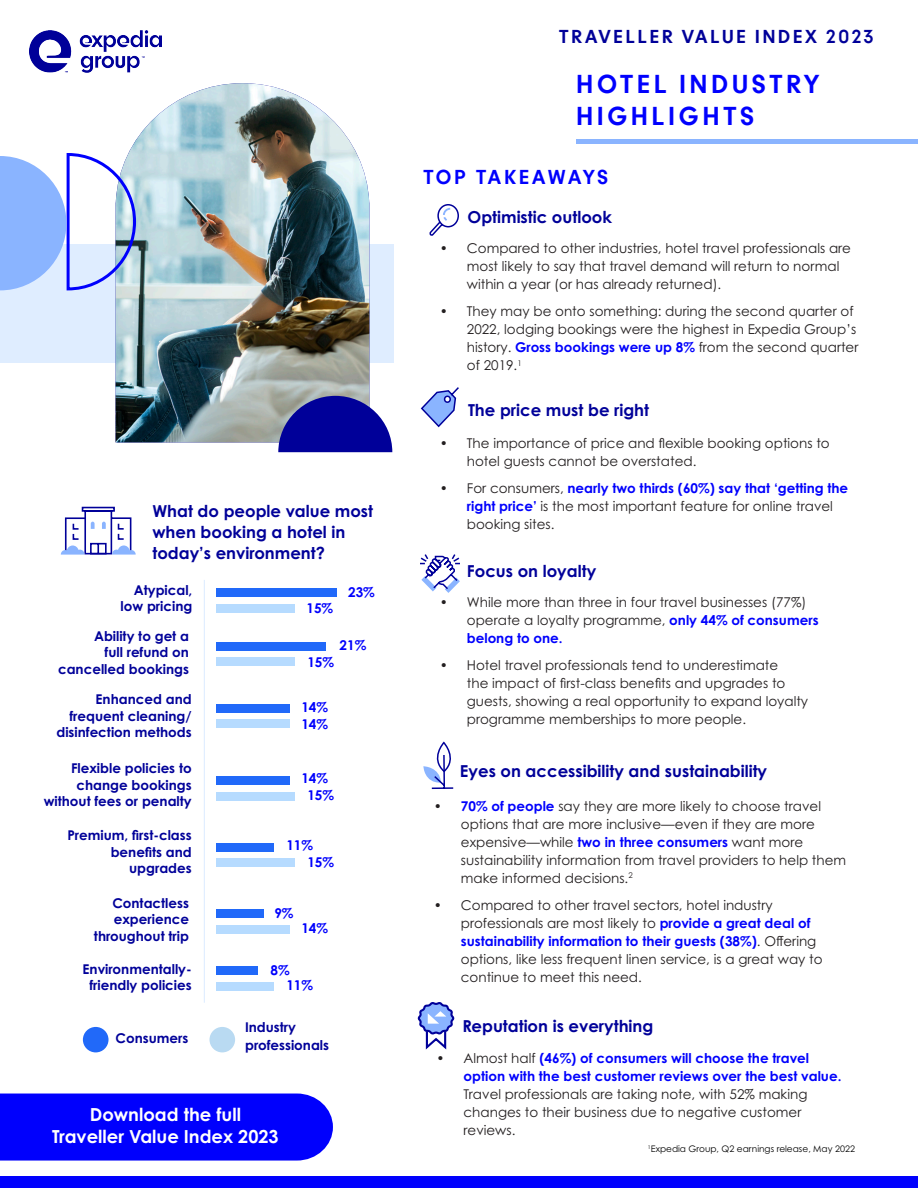
<style>
.page{position:relative;width:918px;height:1188px;background:#fff}
.page>*{position:absolute;margin:0;border:0;box-sizing:border-box;transform-origin:0 0}
.t1{font:700 27px/32.4px "Expedia Group Primary";letter-spacing:.15em;color:#0000fd}
.t2{font:700 21px "Expedia Group Primary";letter-spacing:.115em;color:#0000fd}
.t3{font:700 19.5px "Expedia Group Primary";letter-spacing:.15em;color:#009}
.t4{font:700 18px/21.6px "Century Gothic Pro";color:#fff;text-align:center}
.t5{font:700 16.5px/21px "Century Gothic Pro";color:#009}
.t6{font:13.5px/18px "Century Gothic Pro";color:#231f20}
.t7{font:700 13.5px/16.5px "Century Gothic Pro";color:#009;text-align:right}
.t8{font:700 13.5px "Century Gothic Pro";color:#0000fd}
.t9{font:9px "Century Gothic Pro";color:#000}
.s1{font-weight:700}
.s2{font-weight:700;color:#0000fd}
</style>
<div class="page">
<div style="left:0;top:1176px;width:918px;height:12px;background:#0000fd"></div>
<hr style="left:204px;top:580px;width:1px;height:423px;background:#dfedff">
<div style="left:216px;top:589px;width:121px;height:8px;background:#2169f9"></div>
<div style="left:216px;top:605px;width:79px;height:8px;background:#b6dbff"></div>
<div style="left:216px;top:642px;width:110px;height:8px;background:#2169f9"></div>
<div style="left:216px;top:658px;width:79px;height:8px;background:#b6dbff"></div>
<div style="left:216px;top:704px;width:74px;height:8px;background:#2169f9"></div>
<div style="left:216px;top:720px;width:74px;height:8px;background:#b6dbff"></div>
<div style="left:216px;top:776px;width:74px;height:8px;background:#2169f9"></div>
<div style="left:216px;top:792px;width:79px;height:8px;background:#b6dbff"></div>
<div style="left:216px;top:843px;width:58px;height:8px;background:#2169f9"></div>
<div style="left:216px;top:859px;width:79px;height:8px;background:#b6dbff"></div>
<div style="left:216px;top:910px;width:47px;height:8px;background:#2169f9"></div>
<div style="left:216px;top:926px;width:74px;height:8px;background:#b6dbff"></div>
<div style="left:216px;top:967px;width:42px;height:8px;background:#2169f9"></div>
<div style="left:216px;top:982px;width:58px;height:8px;background:#b6dbff"></div>
<div style="left:83px;top:1027px;width:26px;height:25px;background:#2169f9;border-radius:50%"></div>
<div style="left:209px;top:1027px;width:26px;height:25px;background:#b9daf2;border-radius:50%"></div>
<svg style="left:61px;top:506px;width:75px;height:49px"></svg>
<img style="left:29px;top:30px;width:132px;height:43px">
<hr style="left:576px;top:140px;width:342px;height:4px;background:#8ab4ff">
<div style="left:0;top:244px;width:394px;height:118px;background:#dfedff"></div>
<img style="left:116px;top:83px;width:253px;height:359px">
<svg style="left:278px;top:396px;width:114px;height:56px;background:#2a2ba2"></svg>
<svg style="left:0;top:152px;width:138px;height:140px"></svg>
<svg style="left:429px;top:204px;width:30px;height:32px"></svg>
<svg style="left:420px;top:554px;width:40px;height:39px"></svg>
<svg style="left:420px;top:387px;width:39px;height:41px"></svg>
<svg style="left:423px;top:743px;width:31px;height:46px"></svg>
<svg style="left:417px;top:1002px;width:38px;height:48px"></svg>
<div style="left:0;top:1094px;width:333px;height:67px;background:#0000fd"></div>
<p class="t5" style="left:152px;top:501px;width:222px">What do people value most when booking a hotel in today’s environment?</p>
<p class="t7" style="left:134px;top:581px;width:60px">Atypical,</p>
<p class="t7" style="left:121px;top:598px;width:73px">low pricing</p>
<p class="t7" style="left:94px;top:627px;width:97px">Ability to get a</p>
<p class="t7" style="left:105px;top:644px;width:86px">full refund on</p>
<p class="t7" style="left:58px;top:660px;width:132px">cancelled bookings</p>
<p class="t7" style="left:56px;top:691px;width:137px">Enhanced and frequent cleaning/ disinfection methods</p>
<p class="t7" style="left:44px;top:760px;width:149px">Flexible policies to change bookings without fees or penalty</p>
<p class="t7" style="left:67px;top:827px;width:126px">Premium, first‑class benefits and upgrades</p>
<p class="t7" style="left:94px;top:894px;width:97px">Contactless experience throughout trip</p>
<p class="t7" style="left:83px;top:960px;width:111px;text-align:center">Environmentally&shy;friendly policies</p>
<p class="t7" style="left:116px;top:1029px;width:74px">Consumers</p>
<p class="t8" style="left:307px;top:600px;width:28px">15%</p>
<p class="t8" style="left:348px;top:583px;width:28px">23%</p>
<p class="t8" style="left:340px;top:637px;width:28px">21%</p>
<p class="t8" style="left:307px;top:654px;width:28px">15%</p>
<p class="t8" style="left:301px;top:699px;width:28px">14%</p>
<p class="t8" style="left:301px;top:715px;width:28px">14%</p>
<p class="t8" style="left:301px;top:770px;width:28px">14%</p>
<p class="t8" style="left:307px;top:787px;width:28px">15%</p>
<p class="t8" style="left:286px;top:837px;width:28px">11%</p>
<p class="t8" style="left:307px;top:853px;width:28px">15%</p>
<p class="t8" style="left:274px;top:905px;width:21px">9%</p>
<p class="t8" style="left:301px;top:920px;width:28px">14%</p>
<p class="t8" style="left:271px;top:962px;width:21px">8%</p>
<p class="t8" style="left:286px;top:977px;width:28px">11%</p>
<p class="t7" style="left:245px;top:1018px;width:85px;line-height:18px;text-align:left">Industry professionals</p>
<p class="t4" style="left:52px;top:1103px;width:228px">Download the full<br>Traveller Value Index 2023</p>
<p class="t3" style="left:559px;top:24px;width:316px">TRAVELLER VALUE INDEX 2023</p>
<p class="t1" style="left:576px;top:67px;width:245px">HOTEL INDUSTRY<br>HIGHLIGHTS</p>
<p class="t2" style="left:423px;top:164px;width:186px">TOP TAKEAWAYS</p>
<p class="t5" style="left:468px;top:206px;width:146px">Optimistic outlook</p>
<p class="t6" style="left:467px;top:239px;width:386px;text-indent:-27px"><span class="s1">•</span> Compared to other industries, hotel travel professionals are most likely to say that travel demand will return to normal within a year (or has already returned).</p>
<p class="t6" style="left:467px;top:302px;width:393px;text-indent:-27px"><span class="s1">•</span> They may be onto something: during the second quarter of 2022, lodging bookings were the highest in Expedia Group’s history. <span class="s2">Gross bookings were up 8%</span> from the second quarter of 2019.<sup>1</sup></p>
<p class="t5" style="left:468px;top:400px;width:183px">The price must be right</p>
<p class="t6" style="left:467px;top:434px;width:364px;text-indent:-27px"><span class="s1">•</span> The importance of price and flexible booking options to hotel guests cannot be overstated.</p>
<p class="t6" style="left:467px;top:479px;width:383px;text-indent:-27px"><span class="s1">•</span> For consumers, <span class="s2">nearly two thirds (60%) say that ‘getting the right price’</span> is the most important feature for online travel booking sites.</p>
<p class="t5" style="left:467px;top:560px;width:131px">Focus on loyalty</p>
<p class="t6" style="left:467px;top:593px;width:353px;text-indent:-27px"><span class="s1">•</span> While more than three in four travel businesses (77%) operate a loyalty programme, <span class="s2">only 44% of consumers belong to one.</span></p>
<p class="t6" style="left:467px;top:656px;width:343px;text-indent:-27px"><span class="s1">•</span> Hotel travel professionals tend to underestimate<br>the impact of first-class benefits and upgrades to guests, showing a real opportunity to expand loyalty programme memberships to more people.</p>
<p class="t5" style="left:460px;top:761px;width:309px">Eyes on accessibility and sustainability</p>
<p class="t6" style="left:461px;top:797px;width:387px;text-indent:-27px"><span class="s1">•</span> <span class="s2">70% of people</span> say they are more likely to choose travel options that are more inclusive—even if they are more expensive—while <span class="s2">two in three consumers</span> want more sustainability information from travel providers to help them make informed decisions.<sup>2</sup></p>
<p class="t6" style="left:461px;top:896px;width:363px;text-indent:-27px"><span class="s1">•</span> Compared to other travel sectors, hotel industry professionals are most likely to <span class="s2">provide a great deal of sustainability information to their guests (38%)</span>. Offering options, like less frequent linen service, is a great way to continue to meet this need.</p>
<p class="t5" style="left:462px;top:1015px;width:192px">Reputation is everything</p>
<p class="t6" style="left:464px;top:1049px;width:379px;text-indent:-27px"><span class="s1">•</span> Almost half <span class="s2">(46%) of consumers will choose the travel option with the best customer reviews over the best value.<br></span>Travel professionals are taking note, with 52% making changes to their business due to negative customer reviews.</p>
<p class="t9" style="left:648px;top:1144px;width:209px"><sup>1</sup>Expedia Group, Q2 earnings release, May 2022</p>
</div>
